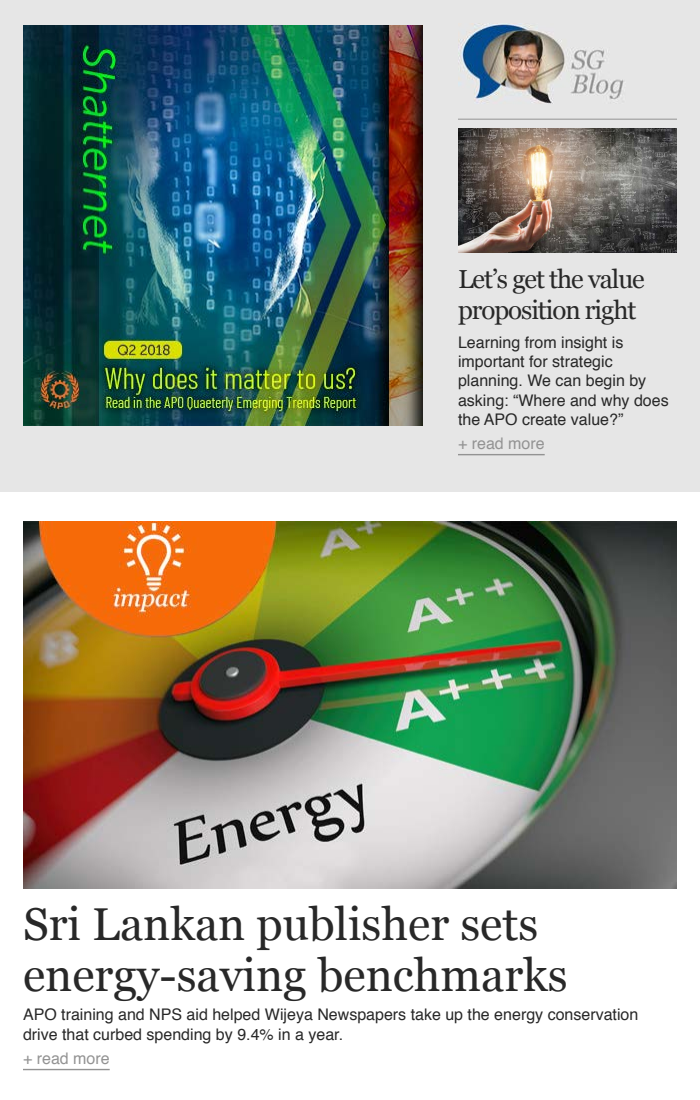
<style>
.page{position:relative;width:700px;height:1100px;background:#fff}
.page>*{position:absolute;margin:0;border:0;box-sizing:border-box;transform-origin:0 0}
.t1{font:46px/51.2px "Georgia";color:#282828}
.t2{font:26px/31.2px "Georgia";letter-spacing:-.04em;color:#282828}
.t3{font:16px/19.2px "Helvetica";color:#282828}
.t4{font:16px "Helvetica";color:#939393}
</style>
<div class="page">
<div style="left:0;top:0;width:700px;height:492px;background:#e6e6e6"></div>
<img style="left:23px;top:521px;width:654px;height:367px">
<img style="left:458px;top:128px;width:219px;height:124px">
<img style="left:458px;top:24px;width:166px;height:80px">
<hr style="left:458px;top:454px;width:87px;height:1px;background:#939393">
<hr style="left:23px;top:1069px;width:87px;height:1px;background:#939393">
<hr style="left:458px;top:119px;width:219px;height:1px;background:#939393">
<img style="left:23px;top:26px;width:400px;height:400px">
<h2 class="t2" style="left:458px;top:262px;width:188px">Let’s get the value proposition right</h2>
<p class="t3" style="left:458px;top:333px;width:212px">Learning from insight is important for strategic planning. We can begin by asking: “Where and why does the APO create value?”</p>
<p class="t4" style="left:458px;top:431px;width:88px">+ read more</p>
<h1 class="t1" style="left:23px;top:897px;width:546px">Sri Lankan publisher sets energy-saving benchmarks</h1>
<p class="t3" style="left:23px;top:1006px;width:617px">APO training and NPS aid helped Wijeya Newspapers take up the energy conservation drive that curbed spending by 9.4% in a year.</p>
<p class="t4" style="left:23px;top:1046px;width:88px">+ read more</p>
</div>
